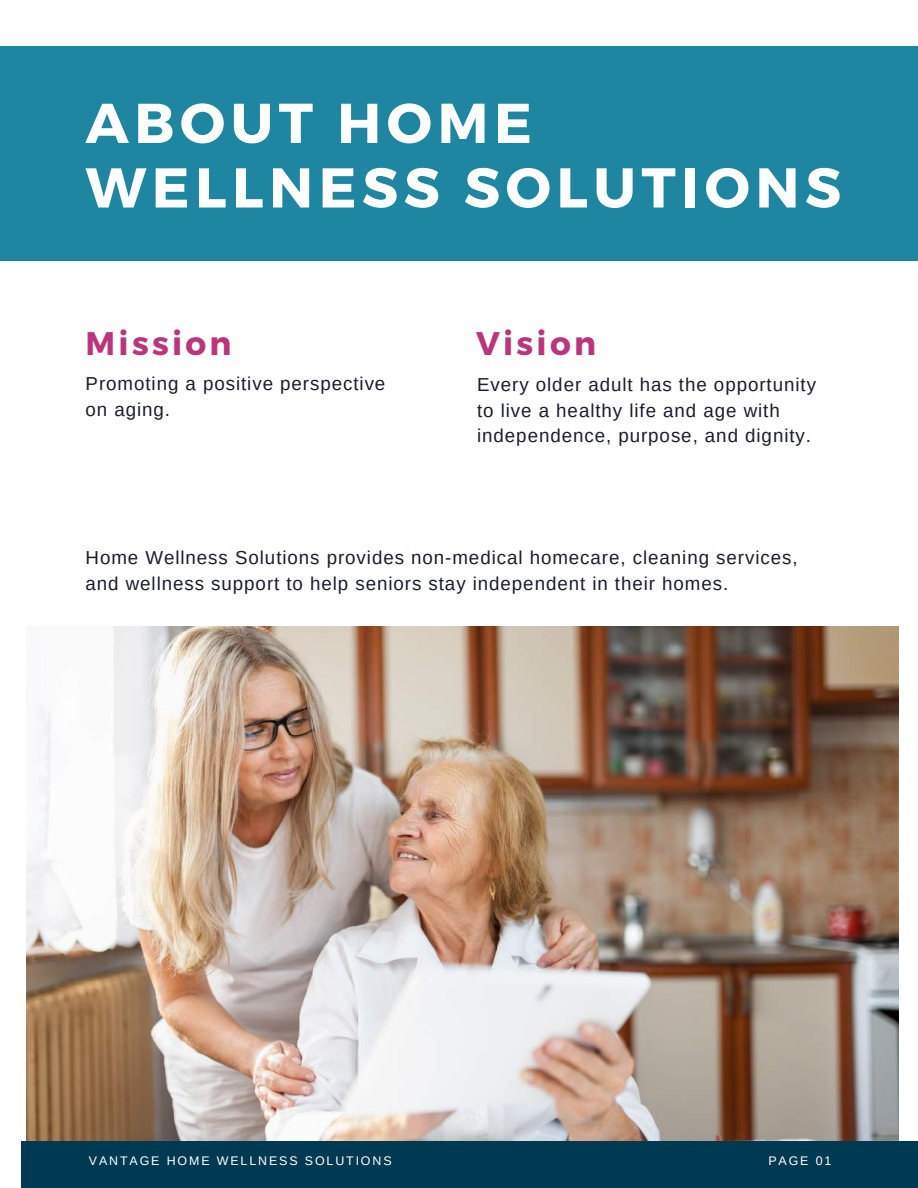
<style>
.page{position:relative;width:918px;height:1188px;background:#fff}
.page>*{position:absolute;margin:0;border:0;box-sizing:border-box;transform-origin:0 0}
.t1{font:700 56.1px/64.5px "Montserrat";letter-spacing:.1em;color:#fff}
.t2{font:700 32.7px "Montserrat";letter-spacing:.1em;color:#ba357c}
.t3{font:18.75px/25.3px "Arimo";letter-spacing:.05em;color:#191d2d}
.t4{font:12.45px "Arimo";letter-spacing:.15em;color:#fff}
</style>
<div class="page">
<img style="left:26px;top:627px;width:872px;height:515px">
<div style="left:21px;top:1142px;width:897px;height:46px;background:#003952"></div>
<div style="left:0;top:47px;width:918px;height:213px;background:#1f86a2"></div>
<h1 class="t1" style="left:86px;top:88px;width:757px">ABOUT HOME<br>WELLNESS SOLUTIONS</h1>
<h2 class="t2" style="left:86px;top:322px;width:148px">Mission</h2>
<p class="t3" style="left:86px;top:371px;width:301px">Promoting a positive perspective on aging.</p>
<h2 class="t2" style="left:476px;top:322px;width:122px">Vision</h2>
<p class="t3" style="left:477px;top:372px;width:340px">Every older adult has the opportunity to live a healthy life and age with independence, purpose, and dignity.</p>
<p class="t3" style="left:86px;top:545px;width:714px">Home Wellness Solutions provides non-medical homecare, cleaning services, and wellness support to help seniors stay independent in their homes.</p>
<p class="t4" style="left:89px;top:1154px;width:304px">VANTAGE HOME WELLNESS SOLUTIONS</p>
<p class="t4" style="left:768px;top:1154px;width:65px">PAGE 01</p>
</div>
